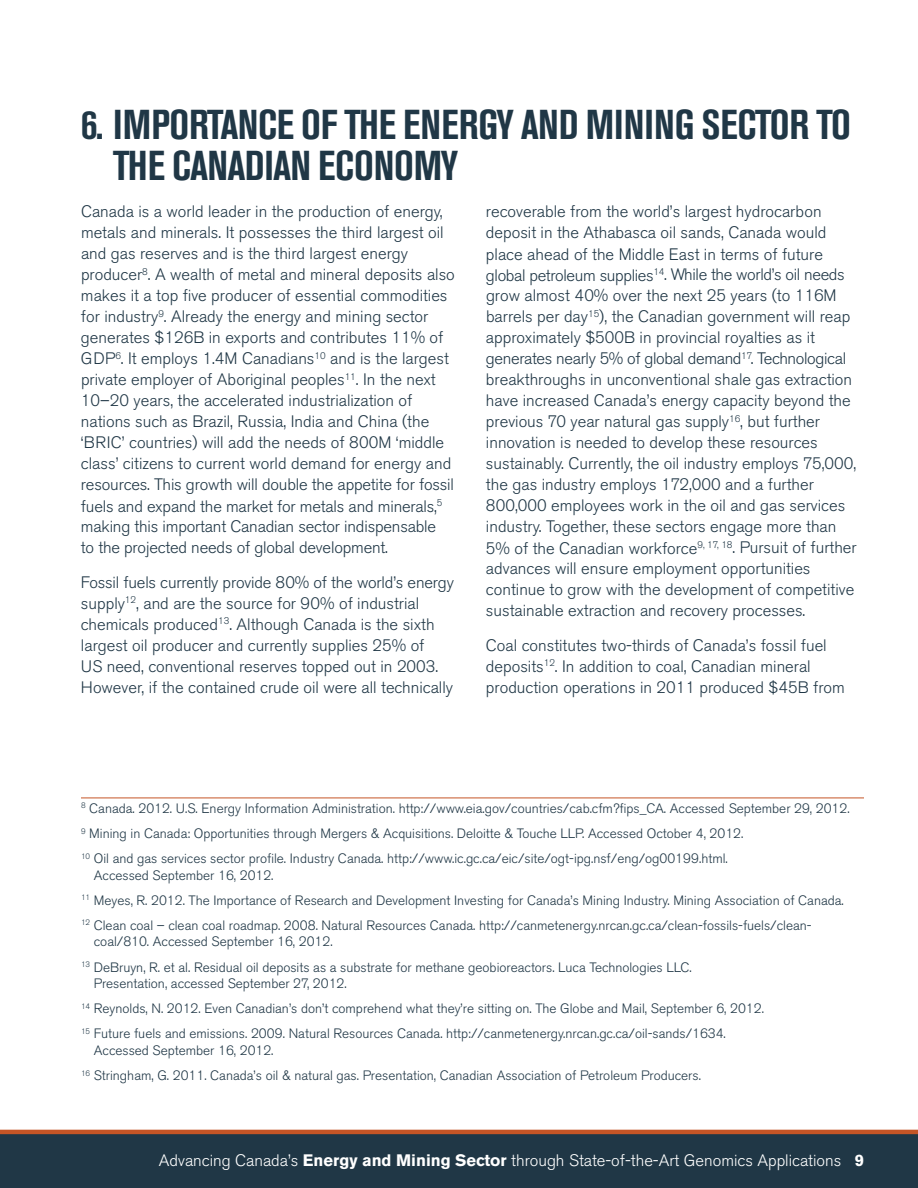
<style>
.page{position:relative;width:918px;height:1188px;background:#fff}
.page>*{position:absolute;margin:0;border:0;box-sizing:border-box;transform-origin:0 0}
.t1{font:700 condensed 41.4px "Akzidenz Grotesk BE";letter-spacing:-.005em;color:#203746}
.t2{font:300 16.5px/21px "Akzidenz Grotesk BE";color:#203746}
.t3{font:300 16.5px "Akzidenz Grotesk BE";color:#fff}
.t4{font:300 13.5px/25.2px "Akzidenz Grotesk BE";color:#203746}
.s1{font-weight:700}
</style>
<div class="page">
<div style="left:0;top:1134px;width:918px;height:54px;background:#203746"></div>
<hr style="left:0;top:1130px;width:918px;height:4px;background:#c55526">
<hr style="left:81px;top:798px;width:783px;height:1px;background:#c55526">
<h1 class="t1" style="left:81px;top:101px;width:550px">6. IMPORTANCE OF THE ENERGY AND MINING</h1>
<h1 class="t1" style="left:702px;top:101px;width:133px">SECTOR TO</h1>
<h1 class="t1" style="left:113px;top:142px;width:346px">THE CANADIAN ECONO MY</h1>
<p class="t2" style="left:81px;top:202px;width:375px">Canada is a world leader in the production of energy, metals and minerals. It possesses the third largest oil and gas reserves and is the third largest energy producer<sup>8</sup>. A wealth of metal and mineral deposits also makes it a top five producer of essential commodities for industry<sup>9</sup>. Already the energy and mining sector generates $126B in exports and contributes 11% of GDP<sup>6</sup>. It employs 1.4M Canadians<sup>10</sup> and is the largest private employer of Aboriginal peoples<sup>11</sup>. In the next 10–20 years, the accelerated industrialization of nations such as Brazil, Russia, India and China (the ‘BRIC’ countries) will add the needs of 800M ‘middle class’ citizens to current world demand for energy and resources. This growth will double the appetite for fossil fuels and expand the market for metals and minerals,<sup>5 </sup>making this important Canadian sector indispensable<br>to the projected needs of global development.</p>
<p class="t2" style="left:81px;top:572px;width:374px">Fossil fuels currently provide 80% of the world’s energy supply<sup>12</sup>, and are the source for 90% of industrial chemicals produced<sup>13</sup>. Although Canada is the sixth largest oil producer and currently supplies 25% of<br>US need, conventional reserves topped out in 2003.<br>However, if the contained crude oil were all technically</p>
<p class="t2" style="left:486px;top:202px;width:372px">recoverable from the world’s largest hydrocarbon deposit in the Athabasca oil sands, Canada would place ahead of the Middle East in terms of future global petroleum supplies<sup>14</sup>. While the world’s oil needs grow almost 40% over the next 25 years (to 116M barrels per day<sup>15</sup>), the Canadian government will reap approximately $500B in provincial royalties as it generates nearly 5% of global demand<sup>17</sup>. Technological breakthroughs in unconventional shale gas extraction have increased Canada’s energy capacity beyond the previous 70 year natural gas supply<sup>16</sup>, but further innovation is needed to develop these resources sustainably. Currently, the oil industry employs 75,000, the gas industry employs 172,000 and a further 800,000 employees work in the oil and gas services industry. Together, these sectors engage more than 5% of the Canadian workforce<sup>9,</sup> <sup>17,</sup> <sup>18</sup>. Pursuit of further advances will ensure employment opportunities continue to grow with the development of competitive sustainable extraction and recovery processes.</p>
<p class="t2" style="left:486px;top:635px;width:360px">Coal constitutes two-thirds of Canada’s fossil fuel deposits<sup>12</sup>. In addition to coal, Canadian mineral production operations in 2011 produced $45B from</p>
<p class="t4" style="left:81px;top:796px;width:770px"><sup>8</sup> Canada. 2012. U.S. Energy Information Administration. http://www.eia.gov/countries/cab.cfm?fips_CA. Accessed September 29, 2012.<br><sup>9</sup> Mining in Canada: Opportunities through Mergers &amp; Acquisitions. Deloitte &amp; Touche LLP. Accessed October 4, 2012.<br><sup>10</sup> Oil and gas services sector profile. Industry Canada. http://www.ic.gc.ca/eic/site/ogt-ipg.nsf/eng/og00199.html.</p>
<p class="t4" style="left:81px;top:863px;width:764px;text-indent:13px">Accessed September 16, 2012.<br><sup>11</sup> Meyes, R. 2012. The Importance of Research and Development Investing for Canada’s Mining Industry. Mining Association of Canada.<br><sup>12</sup> Clean coal – clean coal roadmap. 2008. Natural Resources Canada. http://canmetenergy.nrcan.gc.ca/clean-fossils-fuels/clean-</p>
<p class="t4" style="left:81px;top:929px;width:612px;text-indent:13px">coal/810. Accessed September 16, 2012.<br><sup>13</sup> DeBruyn, R. et al. Residual oil deposits as a substrate for methane geobioreactors. Luca Technologies LLC.</p>
<p class="t4" style="left:81px;top:971px;width:684px;text-indent:13px">Presentation, accessed September 27, 2012.<br><sup>14</sup> Reynolds, N. 2012. Even Canadian’s don’t comprehend what they’re sitting on. The Globe and Mail, September 6, 2012.<br><sup>15</sup> Future fuels and emissions. 2009. Natural Resources Canada. http://canmetenergy.nrcan.gc.ca/oil-sands/1634.</p>
<p class="t4" style="left:81px;top:1038px;width:621px;text-indent:13px">Accessed September 16, 2012.<br><sup>16</sup> Stringham, G. 2011. Canada’s oil &amp; natural gas. Presentation, Canadian Association of Petroleum Producers.</p>
<p class="t3" style="left:159px;top:1151px;width:707px">Advancing Canada’s <span class="s1">Energy and Mining Sector</span> through State-of-the-Art Genomics Applications <span class="s1">9</span></p>
</div>
